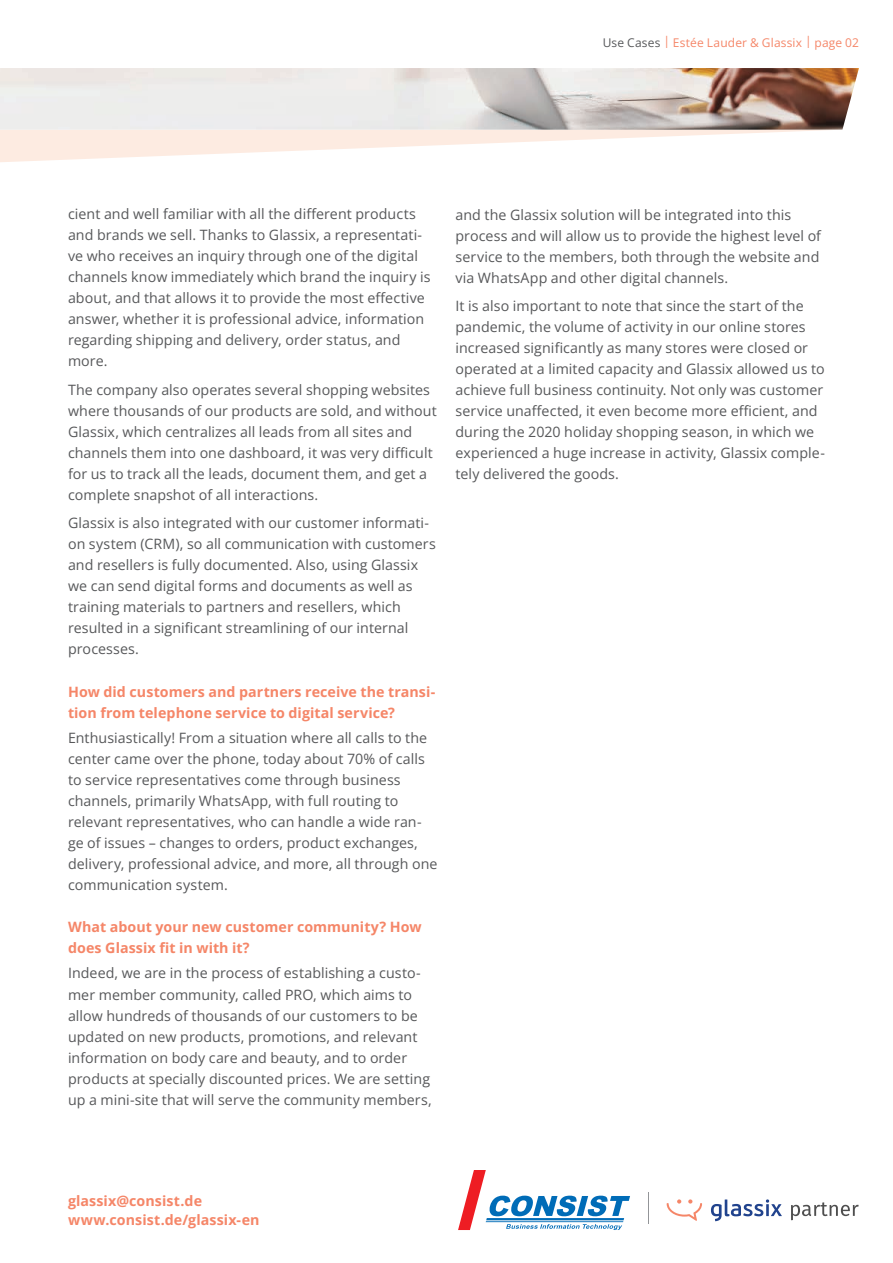
<style>
.page{position:relative;width:893px;height:1263px;background:#fff}
.page>*{position:absolute;margin:0;border:0;box-sizing:border-box;transform-origin:0 0}
.t1{font:14.25px/21px "Open Sans";letter-spacing:.005em;color:#57585a}
.t2{font:700 14.25px/21px "Open Sans";letter-spacing:.005em;color:#f58668}
.t3{font:12px "Open Sans";letter-spacing:.015em;color:#f58668}
.s1{color:#57585a}
</style>
<div class="page">
<svg style="left:667px;top:1199px;width:35px;height:22px"></svg>
<svg style="left:711px;top:1199px;width:71px;height:22px"></svg>
<svg style="left:791px;top:1202px;width:68px;height:18px"></svg>
<hr style="left:648px;top:1192px;width:1px;height:32px;background:#939598">
<svg style="left:458px;top:1170px;width:172px;height:60px"></svg>
<svg style="left:0;top:130px;width:825px;height:32px;fill:#fdeee5"></svg>
<img style="left:0;top:68px;width:859px;height:62px">
<p class="t3" style="left:603px;top:34px;width:258px"><span class="s1">Use Cases</span> | Estée Lauder &amp; Glassix | page 02</p>
<p class="t1" style="left:68px;top:203px;width:364px">cient and well familiar with all the different products and brands we sell. Thanks to Glassix, a representati&shy;ve who receives an inquiry through one of the digital channels know immediately which brand the inquiry is about, and that allows it to provide the most effective answer, whether it is professional advice, information regarding shipping and delivery, order status, and more.</p>
<p class="t1" style="left:68px;top:379px;width:370px">The company also operates several shopping websites where thousands of our products are sold, and without Glassix, which centralizes all leads from all sites and channels them into one dashboard, it was very difficult for us to track all the leads, document them, and get a complete snapshot of all interactions.</p>
<p class="t1" style="left:68px;top:512px;width:369px">Glassix is also integrated with our customer informati&shy;on system (CRM), so all communication with customers and resellers is fully documented. Also, using Glassix we can send digital forms and documents as well as training materials to partners and resellers, which resulted in a significant streamlining of our internal processes.</p>
<p class="t2" style="left:68px;top:681px;width:369px">How did customers and partners receive the transi&shy;tion from telephone service to digital service?</p>
<p class="t1" style="left:68px;top:727px;width:371px">Enthusiastically! From a situation where all calls to the center came over the phone, today about 70% of calls to service representatives come through business channels, primarily WhatsApp, with full routing to relevant representatives, who can handle a wide ran&shy;ge of issues – changes to orders, product exchanges, delivery, professional advice, and more, all through one communication system.</p>
<p class="t2" style="left:68px;top:916px;width:355px">What about your new customer community? How does Glassix fit in with it?</p>
<p class="t1" style="left:68px;top:962px;width:365px">Indeed, we are in the process of establishing a custo&shy;mer member community, called PRO, which aims to allow hundreds of thousands of our customers to be updated on new products, promotions, and relevant information on body care and beauty, and to order products at specially discounted prices. We are setting up a mini-site that will serve the community members,</p>
<p class="t1" style="left:455px;top:203px;width:367px">and the Glassix solution will be integrated into this process and will allow us to provide the highest level of service to the members, both through the website and via WhatsApp and other digital channels.</p>
<p class="t1" style="left:455px;top:295px;width:371px">It is also important to note that since the start of the pandemic, the volume of activity in our online stores increased significantly as many stores were closed or operated at a limited capacity and Glassix allowed us to achieve full business continuity. Not only was customer service unaffected, it even become more efficient, and during the 2020 holiday shopping season, in which we experienced a huge increase in activity, Glassix comple&shy;tely delivered the goods.</p>
<p class="t2" style="left:68px;top:1191px;width:193px;line-height:19px">glassix@consist.de www.consist.de/glassix-en</p>
</div>
